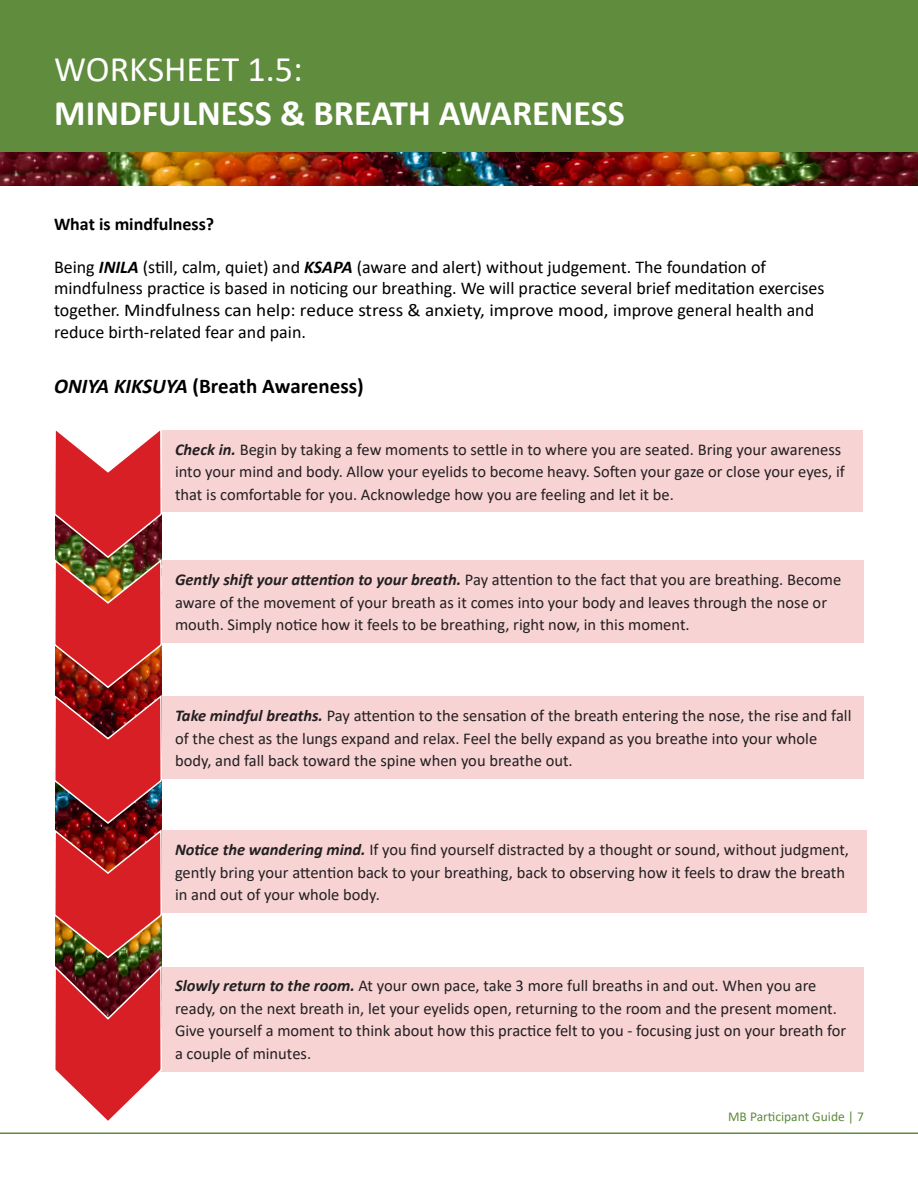
<style>
.page{position:relative;width:918px;height:1188px;background:#fff}
.page>*{position:absolute;margin:0;border:0;box-sizing:border-box;transform-origin:0 0}
.t1{font:700 36px "Calibri";color:#fff}
.t2{font:36px "Calibri";color:#fff}
.t3{font:700 21px "Calibri";color:#000}
.t4{font:18px "Calibri";color:#000}
.t5{font:700 18px "Calibri";color:#000}
.t6{font:16.5px/22.5px "Calibri";color:#231f20}
.t7{font:13.5px "Calibri";color:#5e8b3d}
.s1{font-weight:700;font-style:italic}
.s2{font-style:italic}
</style>
<div class="page">
<div style="left:159px;top:967px;width:705px;height:105px;background:#f7d3d4"></div>
<div style="left:162px;top:831px;width:705px;height:82px;background:#f7d3d4"></div>
<div style="left:159px;top:696px;width:705px;height:83px;background:#f7d3d4"></div>
<div style="left:159px;top:561px;width:705px;height:82px;background:#f7d3d4"></div>
<div style="left:159px;top:430px;width:704px;height:82px;background:#f7d3d4"></div>
<div style="left:0;top:0;width:918px;height:153px;background:#5f8c3d"></div>
<hr style="left:0;top:1133px;width:918px;height:1px;background:#5e8b3d">
<img style="left:0;top:153px;width:918px;height:33px">
<img style="left:55px;top:430px;width:108px;height:691px">
<p class="t2" style="left:54px;top:44px;width:250px">WORKSHEET 1.5:</p>
<p class="t1" style="left:54px;top:87px;width:572px">MINDFULNESS &amp; BREATH AWARENESS</p>
<p class="t5" style="left:54px;top:211px;width:162px">What is mindfulness?</p>
<p class="t4" style="left:54px;top:254px;width:714px">Being <span class="s1">INILA</span> (still, calm, quiet) and <span class="s1">KSAPA</span> (aware and alert) without judgement. The foundation of</p>
<p class="t4" style="left:54px;top:276px;width:772px">mindfulness practice is based in noticing our breathing. We will practice several brief meditation exercises</p>
<p class="t4" style="left:54px;top:297px;width:762px">together. Mindfulness can help: reduce stress &amp; anxiety, improve mood, improve general health and</p>
<p class="t4" style="left:54px;top:319px;width:254px">reduce birth-related fear and pain.</p>
<p class="t3" style="left:54px;top:371px;width:311px"><span class="s2">ONIYA KIKSUYA</span> (Breath Awareness)</p>
<p class="t6" style="left:175px;top:438px;width:671px"><span class="s1">Check in.</span> Begin by taking a few moments to settle in to where you are seated. Bring your awareness into your mind and body. Allow your eyelids to become heavy. Soften your gaze or close your eyes, if that is comfortable for you. Acknowledge how you are feeling and let it be.</p>
<p class="t6" style="left:175px;top:568px;width:668px"><span class="s1">Gently shift your attention to your breath.</span> Pay attention to the fact that you are breathing. Become aware of the movement of your breath as it comes into your body and leaves through the nose or mouth. Simply notice how it feels to be breathing, right now, in this moment.</p>
<p class="t6" style="left:175px;top:704px;width:678px"><span class="s1">Take mindful breaths.</span> Pay attention to the sensation of the breath entering the nose, the rise and fall of the chest as the lungs expand and relax. Feel the belly expand as you breathe into your whole</p>
<p class="t6" style="left:175px;top:749px;width:399px">body, and fall back toward the spine when you breathe out.</p>
<p class="t6" style="left:175px;top:838px;width:676px"><span class="s1">Notice the wandering mind.</span> If you find yourself distracted by a thought or sound, without judgment, gently bring your attention back to your breathing, back to observing how it feels to draw the breath</p>
<p class="t6" style="left:175px;top:883px;width:206px">in and out of your whole body.</p>
<p class="t6" style="left:175px;top:974px;width:643px"><span class="s1">Slowly return to the room.</span> At your own pace, take 3 more full breaths in and out. When you are</p>
<p class="t6" style="left:175px;top:997px;width:673px">ready, on the next breath in, let your eyelids open, returning to the room and the present moment.<br>Give yourself a moment to think about how this practice felt to you - focusing just on your breath for</p>
<p class="t6" style="left:175px;top:1042px;width:138px">a couple of minutes.</p>
<p class="t7" style="left:728px;top:1107px;width:137px">MB Participant Guide | 7</p>
</div>
